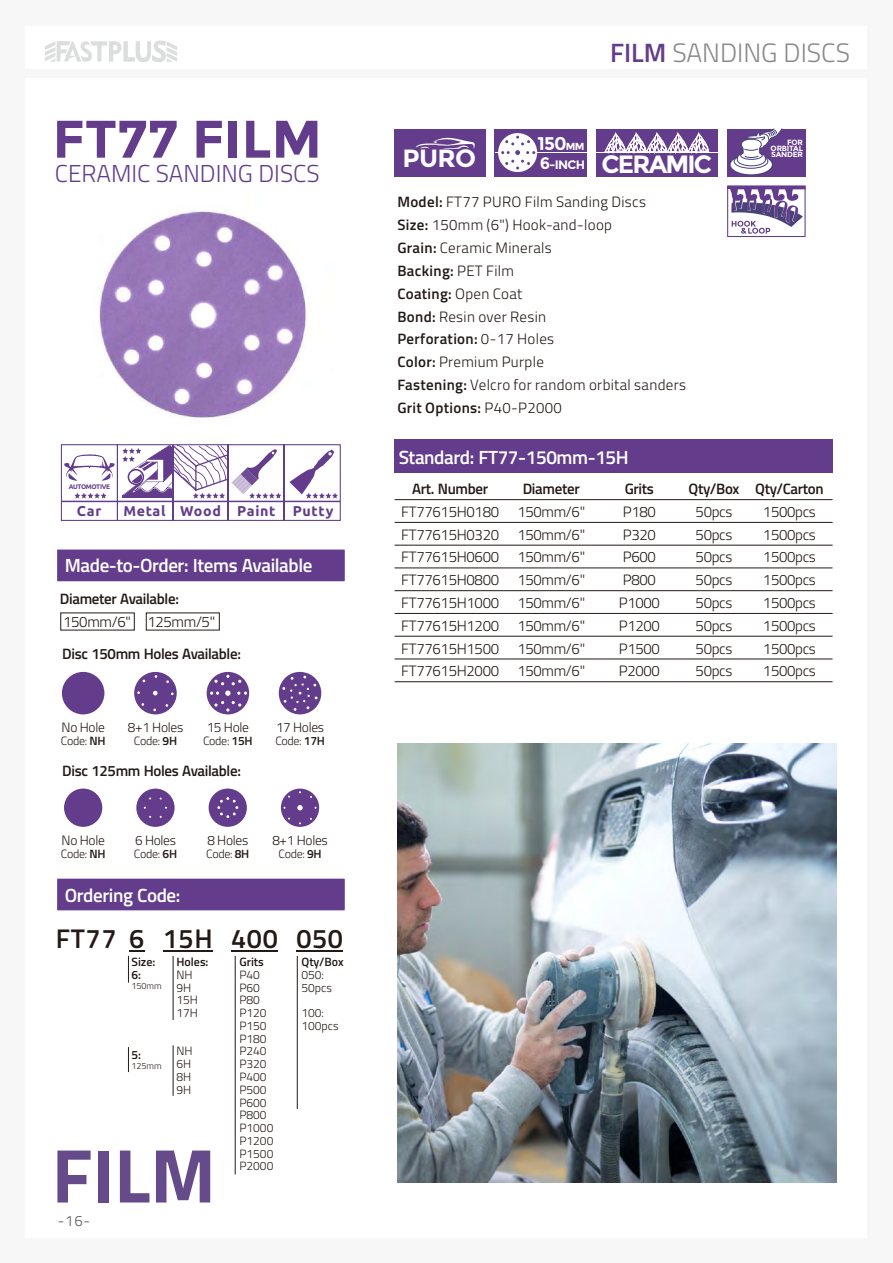
<style>
.page{position:relative;width:893px;height:1263px;background:#f7f7f8}
.page>*{position:absolute;margin:0;border:0;box-sizing:border-box;transform-origin:0 0}
.t1{font:700 76.35px "Titillium Web";color:#664b8a}
.t2{font:700 52.8px "Montserrat";color:#633d8b}
.t3{font:600 27px "Titillium Web";letter-spacing:.02em;color:#231916}
.t4{font:300 26.55px "Titillium Web";color:#898989}
.t5{font:700 25.05px "Montserrat";letter-spacing:-.075em;color:#fff}
.t6{font:700 24.9px "Montserrat";color:#fff}
.t7{font:300 24.45px "Titillium Web";color:#633d8b}
.t8{font:600 19.05px "Titillium Web";letter-spacing:-.02em;color:#fff}
.t9{font:700 18.3px "Montserrat";color:#fff}
.t10{font:300 15px/22.8px "Titillium Web";letter-spacing:-.02em;color:#231916;text-align:justify}
.t11{font:300 15px/22.8px "Titillium Web";letter-spacing:.02em;color:#231916}
.t12{font:600 15px "Titillium Web";letter-spacing:-.02em;color:#231916}
.t13{font:300 15px "Titillium Web";color:#595857}
.t14{font:700 14.25px "Ubuntu";letter-spacing:.05em;color:#633d8b}
.t15{font:300 13.5px "Titillium Web";letter-spacing:-.02em;color:#231916}
.t16{font:300 12px/12.8px "Titillium Web";color:#231916}
.t17{font:600 12px/12.8px "Titillium Web";color:#231916}
.t18{font:300 9px "Titillium Web";color:#231916}
.t19{font:700 7.5px/6.3px "Montserrat";letter-spacing:-.025em;color:#fff;text-align:justify}
.t20{font:700 6.6px "Ubuntu";letter-spacing:-.05em;color:#633d8b}
.s1{font-weight:600}
.s2{font-weight:600;color:#633d8b}
.s3{font-size:10.2px}
</style>
<div class="page">
<div style="left:26px;top:26px;width:841px;height:1212px;background:#fff"></div>
<img style="left:60px;top:211px;width:273px;height:247px">
<hr style="left:395px;top:681px;width:438px;height:1px;background:#231916">
<hr style="left:395px;top:659px;width:438px;height:1px;background:#231916">
<hr style="left:395px;top:636px;width:438px;height:1px;background:#231916">
<hr style="left:395px;top:613px;width:438px;height:1px;background:#231916">
<hr style="left:395px;top:590px;width:438px;height:1px;background:#231916">
<hr style="left:395px;top:568px;width:438px;height:1px;background:#231916">
<hr style="left:395px;top:545px;width:438px;height:1px;background:#231916">
<hr style="left:395px;top:522px;width:438px;height:1px;background:#231916">
<hr style="left:395px;top:499px;width:438px;height:1px;background:#231916">
<div style="left:495px;top:129px;width:92px;height:47px;background:#633d8b"></div>
<hr style="left:537px;top:152px;width:50px;height:1px;background:#fff">
<div style="left:597px;top:129px;width:121px;height:47px;background:#633d8b"></div>
<svg style="left:604px;top:133px;width:105px;height:19px"></svg>
<hr style="left:597px;top:152px;width:121px;height:1px;background:#fff">
<div style="left:394px;top:129px;width:92px;height:47px;background:#633d8b"></div>
<svg style="left:416px;top:137px;width:59px;height:12px"></svg>
<div style="left:727px;top:129px;width:79px;height:47px;background:#633d8b"></div>
<svg style="left:729px;top:129px;width:53px;height:47px"></svg>
<div style="left:394px;top:440px;width:439px;height:33px;background:#633d8b"></div>
<div style="left:26px;top:69px;width:841px;height:8px;background:#f7f7f8"></div>
<div style="left:56px;top:548px;width:290px;height:35px;background:#633d8b;border:1px solid #fff"></div>
<div style="left:62px;top:672px;width:42px;height:42px;background:#633d8b;border-radius:50%"></div>
<svg style="left:134px;top:672px;width:43px;height:42px"></svg>
<svg style="left:207px;top:672px;width:42px;height:42px"></svg>
<div style="left:64px;top:788px;width:38px;height:39px;background:#633d8b;border-radius:50%"></div>
<svg style="left:281px;top:789px;width:38px;height:38px"></svg>
<svg style="left:279px;top:672px;width:42px;height:42px"></svg>
<div style="left:56px;top:877px;width:290px;height:35px;background:#633d8b;border:1px solid #fff"></div>
<svg style="left:727px;top:186px;width:79px;height:51px"></svg>
<hr style="left:163px;top:950px;width:50px;height:1px;background:#231916">
<hr style="left:231px;top:950px;width:47px;height:1px;background:#231916">
<hr style="left:296px;top:950px;width:47px;height:1px;background:#231916">
<svg style="left:128px;top:950px;width:16px;height:33px"></svg>
<hr style="left:235px;top:956px;width:1px;height:218px;background:#231916">
<svg style="left:128px;top:1047px;width:1px;height:25px"></svg>
<hr style="left:173px;top:956px;width:1px;height:64px;background:#231916">
<hr style="left:173px;top:1045px;width:1px;height:51px;background:#231916">
<hr style="left:297px;top:956px;width:1px;height:153px;background:#231916">
<div style="left:117px;top:444px;width:224px;height:77px;border:1px solid #633d8b"></div>
<hr style="left:228px;top:445px;width:1px;height:76px;background:#633d8b">
<hr style="left:283px;top:445px;width:2px;height:76px;background:#633d8b">
<hr style="left:61px;top:501px;width:279px;height:1px;background:#633d8b">
<hr style="left:172px;top:445px;width:1px;height:75px;background:#633d8b">
<svg style="left:122px;top:445px;width:159px;height:53px"></svg>
<svg style="left:289px;top:450px;width:49px;height:48px"></svg>
<svg style="left:64px;top:454px;width:51px;height:27px"></svg>
<div style="left:61px;top:444px;width:57px;height:77px;border:1px solid #633d8b"></div>
<svg style="left:74px;top:493px;width:33px;height:5px"></svg>
<svg style="left:209px;top:788px;width:38px;height:39px"></svg>
<svg style="left:136px;top:789px;width:39px;height:38px"></svg>
<img style="left:398px;top:743px;width:439px;height:439px">
<svg style="left:495px;top:133px;width:42px;height:39px"></svg>
<svg style="left:45px;top:40px;width:132px;height:23px"></svg>
<h2 class="t2" style="left:53px;top:107px;width:271px">FT77 FILM</h2>
<h3 class="t7" style="left:55px;top:155px;width:267px">CERAMIC SANDING DISCS</h3>
<p class="t20" style="left:69px;top:484px;width:43px">AUTOMOTIVE</p>
<p class="t14" style="left:77px;top:505px;width:26px">Car</p>
<p class="t14" style="left:123px;top:505px;width:211px">Metal Wood Paint Putty</p>
<p class="t8" style="left:65px;top:551px;width:249px">Made-to-Order: Items Available</p>
<p class="t12" style="left:60px;top:587px;width:121px">Diameter Available:</p>
<p class="t10" style="left:63px;top:610px;width:154px">150mm/6" 125mm/5"</p>
<p class="t12" style="left:62px;top:642px;width:180px">Disc 150mm Holes Available:</p>
<p class="t15" style="left:62px;top:717px;width:45px">No Hole</p>
<p class="t16" style="left:61px;top:734px;width:46px">Code: <span class="s1">NH</span></p>
<p class="t15" style="left:128px;top:717px;width:57px">8+1 Holes</p>
<p class="t16" style="left:134px;top:734px;width:45px">Code: <span class="s1">9H</span></p>
<p class="t15" style="left:207px;top:717px;width:44px">15 Hole</p>
<p class="t16" style="left:203px;top:734px;width:51px">Code: <span class="s1">15H</span></p>
<p class="t15" style="left:276px;top:717px;width:50px">17 Holes</p>
<p class="t16" style="left:275px;top:734px;width:51px">Code: <span class="s1">17H</span></p>
<p class="t12" style="left:62px;top:759px;width:180px">Disc 125mm Holes Available:</p>
<p class="t15" style="left:62px;top:830px;width:45px">No Hole</p>
<p class="t16" style="left:61px;top:847px;width:46px">Code: <span class="s1">NH</span></p>
<p class="t15" style="left:135px;top:830px;width:42px">6 Holes</p>
<p class="t16" style="left:134px;top:847px;width:45px">Code: <span class="s1">6H</span></p>
<p class="t15" style="left:207px;top:830px;width:42px">8 Holes</p>
<p class="t16" style="left:206px;top:847px;width:45px">Code: <span class="s1">8H</span></p>
<p class="t15" style="left:272px;top:830px;width:57px">8+1 Holes</p>
<p class="t16" style="left:279px;top:847px;width:45px">Code: <span class="s1">9H</span></p>
<p class="t8" style="left:65px;top:880px;width:117px">Ordering Code:</p>
<h3 class="t3" style="left:56px;top:917px;width:289px">FT77 6 15H 400 050</h3>
<p class="t17" style="left:132px;top:955px;width:25px">Size:<br>6:</p>
<p class="t18" style="left:132px;top:979px;width:32px">150mm</p>
<p class="t17" style="left:301px;top:955px;width:44px">Qty/Box</p>
<p class="t16" style="left:301px;top:968px;width:32px">050:<br>50pcs</p>
<p class="t16" style="left:301px;top:1006px;width:39px">100:<br>100pcs</p>
<p class="t17" style="left:176px;top:955px;width:34px">Holes:</p>
<p class="t16" style="left:176px;top:968px;width:23px">NH<br>9H<br>15H<br>17H</p>
<p class="t16" style="left:176px;top:1044px;width:18px;text-align:justify">NH 6H 8H 9H</p>
<p class="t17" style="left:239px;top:955px;width:26px">Grits</p>
<p class="t16" style="left:239px;top:968px;width:35px">P40<br>P60<br>P80<br>P120<br>P150<br>P180<br>P240<br>P320<br>P400<br>P500<br>P600<br>P800<br>P1000<br>P1200<br>P1500<br>P2000</p>
<p class="t17" style="left:132px;top:1048px;width:11px">5:</p>
<p class="t18" style="left:132px;top:1059px;width:32px">125mm</p>
<h1 class="t1" style="left:52px;top:1116px;width:166px">FILM</h1>
<p class="t13" style="left:58px;top:1209px;width:34px">-16-</p>
<h3 class="t4" style="left:610px;top:32px;width:241px"><span class="s2">FILM</span> SANDING DISCS</h3>
<p class="t9" style="left:538px;top:132px;width:48px">150<span class="s3">MM</span></p>
<h3 class="t6" style="left:403px;top:143px;width:75px">PURO</h3>
<h3 class="t5" style="left:540px;top:149px;width:174px"><sup>6</sup><sup>-INCH</sup> CERAMIC</h3>
<p class="t11" style="left:397px;top:190px;width:290px"><span class="s1">Model:</span> FT77 PURO Film Sanding Discs<br><span class="s1">Size:</span> 150mm (6") Hook-and-loop<br><span class="s1">Grain:</span> Ceramic Minerals<br><span class="s1">Backing:</span> PET Film<br><span class="s1">Coating:</span> Open Coat<br><span class="s1">Bond:</span> Resin over Resin<br><span class="s1">Perforation:</span> 0-17 Holes<br><span class="s1">Color:</span> Premium Purple<br><span class="s1">Fastening:</span> Velcro for random orbital sanders<br><span class="s1">Grit Options:</span> P40-P2000</p>
<p class="t8" style="left:399px;top:442px;width:231px">Standard: FT77-150mm-15H</p>
<p class="t12" style="left:412px;top:477px;width:78px">Art. Number</p>
<p class="t10" style="left:401px;top:500px;width:99px">FT77615H0180<br>FT77615H0320<br>FT77615H0600<br>FT77615H0800<br>FT77615H1000<br>FT77615H1200<br>FT77615H1500<br>FT77615H2000</p>
<p class="t12" style="left:523px;top:477px;width:59px">Diameter</p>
<p class="t10" style="left:517px;top:500px;width:69px">150mm/6" 150mm/6" 150mm/6" 150mm/6" 150mm/6" 150mm/6" 150mm/6" 150mm/6"</p>
<p class="t12" style="left:625px;top:477px;width:31px">Grits</p>
<p class="t10" style="left:619px;top:500px;width:43px;text-align:left">P180<br>P320<br>P600<br>P800<br>P1000<br>P1200<br>P1500<br>P2000</p>
<p class="t12" style="left:689px;top:477px;width:52px">Qty/Box</p>
<p class="t10" style="left:696px;top:500px;width:38px">50pcs 50pcs 50pcs 50pcs 50pcs 50pcs 50pcs 50pcs</p>
<p class="t19" style="left:771px;top:139px;width:34px;text-indent:16px">FOR ORBITAL SANDER</p>
<p class="t12" style="left:755px;top:477px;width:70px">Qty/Carton</p>
<p class="t10" style="left:763px;top:500px;width:54px">1500pcs 1500pcs 1500pcs 1500pcs 1500pcs 1500pcs 1500pcs 1500pcs</p>
</div>
